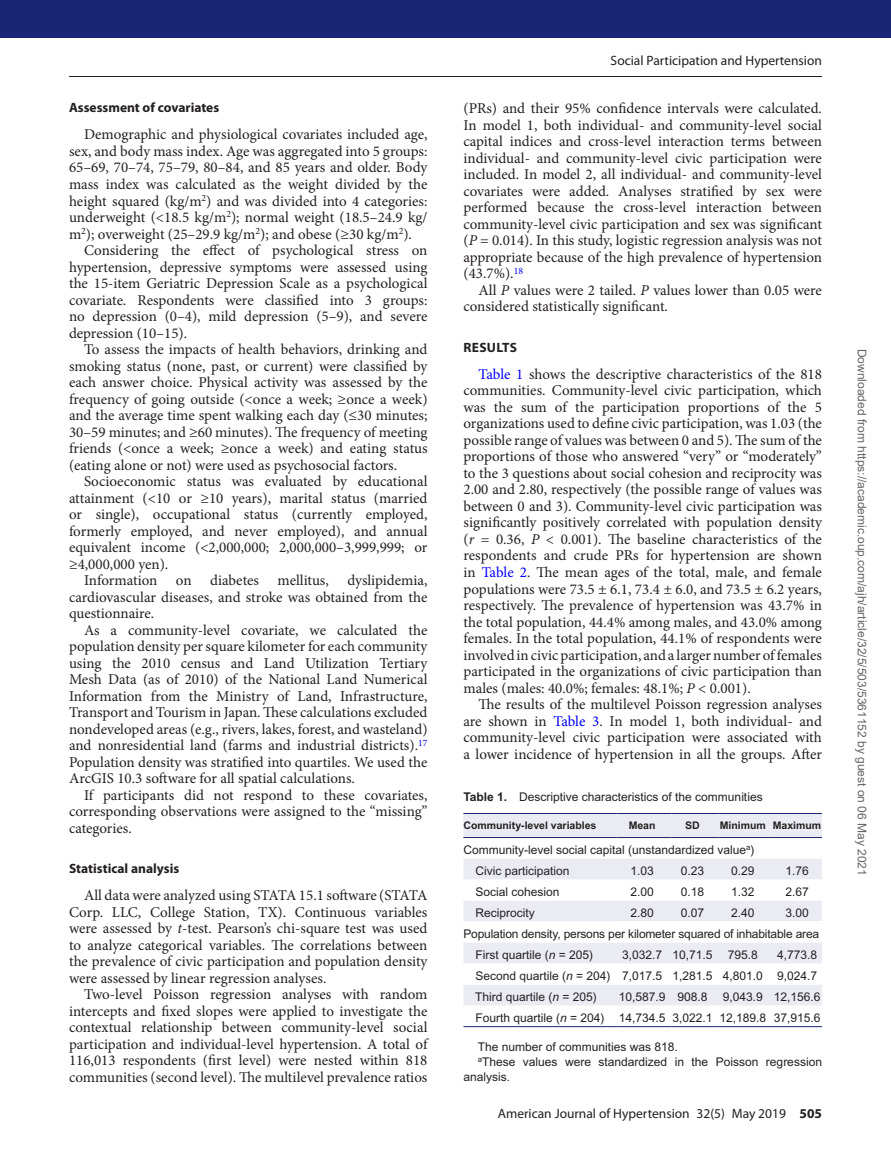
<style>
.page{position:relative;width:891px;height:1175px;background:#fff}
.page>*{position:absolute;margin:0;border:0;box-sizing:border-box;transform-origin:0 0}
.t1{font:15px/16.5px "Minion Pro";color:#231f20;text-align:justify}
.t2{font:13.5px "Myriad Pro";color:#231f20}
.t3{font:700 13.5px "Myriad Pro";color:#231f20}
.t4{font:700 13.5px "Myriad Pro";letter-spacing:.02em;color:#231f20}
.t5{font:12px/21px "Arial MT Std";color:#231f20}
.t6{font:12px "Arial";color:#666}
.t7{font:700 10.5px "Arial MT Std";color:#231f20}
.s1{font-style:italic}
.s2{color:#00f}
.s3{font-weight:700}
</style>
<div class="page">
<hr style="left:69px;top:76px;width:753px;height:1px;background:#231f20">
<div style="left:0;top:0;width:891px;height:38px;background:#192575"></div>
<div style="left:463px;top:814px;width:359px;height:23px;background:#ebebf4"></div>
<svg style="left:463px;top:859px;width:359px;height:146px;fill:#ebebf4"></svg>
<hr style="left:463px;top:813px;width:154px;height:1px;background:#192575">
<hr style="left:463px;top:837px;width:154px;height:1px;background:#192575">
<hr style="left:617px;top:813px;width:54px;height:1px;background:#192575">
<hr style="left:617px;top:837px;width:54px;height:1px;background:#192575">
<hr style="left:671px;top:813px;width:47px;height:1px;background:#192575">
<hr style="left:671px;top:837px;width:47px;height:1px;background:#192575">
<hr style="left:718px;top:813px;width:54px;height:1px;background:#192575">
<hr style="left:718px;top:837px;width:54px;height:1px;background:#192575">
<hr style="left:772px;top:813px;width:50px;height:1px;background:#192575">
<hr style="left:772px;top:837px;width:50px;height:1px;background:#192575">
<hr style="left:617px;top:921px;width:54px;height:1px;background:#fff">
<hr style="left:671px;top:921px;width:47px;height:1px;background:#fff">
<hr style="left:718px;top:921px;width:54px;height:1px;background:#fff">
<hr style="left:772px;top:921px;width:50px;height:1px;background:#fff">
<hr style="left:463px;top:1026px;width:154px;height:1px;background:#192575">
<hr style="left:617px;top:1026px;width:54px;height:1px;background:#192575">
<hr style="left:671px;top:1026px;width:47px;height:1px;background:#192575">
<hr style="left:718px;top:1026px;width:54px;height:1px;background:#192575">
<hr style="left:772px;top:1026px;width:50px;height:1px;background:#192575">
<p class="t3" style="left:69px;top:99px;width:152px">Assessment of covariates</p>
<p class="t1" style="left:69px;top:126px;width:360px;text-indent:15px">Demographic and physiological covariates included age, sex, and body mass index. Age was aggregated into 5 groups:<br>65–69, 70–74, 75–79, 80–84, and 85 years and older. Body mass index was calculated as the weight divided by the height squared (kg/m<sup>2</sup>) and was divided into 4 categories: underweight (&lt;18.5 kg/m<sup>2</sup>); normal weight (18.5–24.9 kg/ m<sup>2</sup>); overweight (25–29.9 kg/m<sup>2</sup>); and obese (≥30 kg/m<sup>2</sup>).</p>
<p class="t1" style="left:69px;top:242px;width:360px;text-indent:15px">Considering the effect of psychological stress on hypertension, depressive symptoms were assessed using the 15-item Geriatric Depression Scale as a psychological covariate. Respondents were classified into 3 groups: no depression (0–4), mild depression (5–9), and severe depression (10–15).</p>
<p class="t1" style="left:69px;top:341px;width:360px;text-indent:15px">To assess the impacts of health behaviors, drinking and smoking status (none, past, or current) were classified by each answer choice. Physical activity was assessed by the frequency of going outside (&lt;once a week; ≥once a week) and the average time spent walking each day (≤30 minutes; 30–59 minutes; and ≥60 minutes). The frequency of meeting friends (&lt;once a week; ≥once a week) and eating status (eating alone or not) were used as psychosocial factors.</p>
<p class="t1" style="left:69px;top:473px;width:360px;text-indent:15px">Socioeconomic status was evaluated by educational attainment (&lt;10 or ≥10 years), marital status (married or single), occupational status (currently employed, formerly employed, and never employed), and annual equivalent income (&lt;2,000,000; 2,000,000–3,999,999; or ≥4,000,000 yen).</p>
<p class="t1" style="left:69px;top:572px;width:360px;text-indent:15px">Information on diabetes mellitus, dyslipidemia, cardiovascular diseases, and stroke was obtained from the questionnaire.</p>
<p class="t1" style="left:69px;top:621px;width:360px;text-indent:15px">As a community-level covariate, we calculated the population density per square kilometer for each community using the 2010 census and Land Utilization Tertiary Mesh Data (as of 2010) of the National Land Numerical Information from the Ministry of Land, Infrastructure, Transport and Tourism in Japan. These calculations excluded nondeveloped areas (e.g., rivers, lakes, forest, and wasteland) and nonresidential land (farms and industrial districts).<sup>17<br></sup>Population density was stratified into quartiles. We used the ArcGIS 10.3 software for all spatial calculations.</p>
<p class="t1" style="left:69px;top:786px;width:360px;text-indent:15px">If participants did not respond to these covariates, corresponding observations were assigned to the “missing” categories.</p>
<p class="t3" style="left:69px;top:860px;width:112px">Statistical analysis</p>
<p class="t1" style="left:69px;top:887px;width:360px;text-indent:15px">All data were analyzed using STATA 15.1 software (STATA Corp. LLC, College Station, TX). Continuous variables were assessed by <span class="s1">t</span>-test. Pearson’s chi-square test was used to analyze categorical variables. The correlations between the prevalence of civic participation and population density were assessed by linear regression analyses.</p>
<p class="t1" style="left:69px;top:986px;width:360px;text-indent:15px">Two-level Poisson regression analyses with random intercepts and fixed slopes were applied to investigate the contextual relationship between community-level social participation and individual-level hypertension. A total of 116,013 respondents (first level) were nested within 818 communities (second level). The multilevel prevalence ratios</p>
<p class="t2" style="left:611px;top:52px;width:213px">Social Participation and Hypertension</p>
<p class="t1" style="left:463px;top:100px;width:360px">(PRs) and their 95% confidence intervals were calculated.<br>In model 1, both individual- and community-level social capital indices and cross-level interaction terms between individual- and community-level civic participation were included. In model 2, all individual- and community-level covariates were added. Analyses stratified by sex were performed because the cross-level interaction between community-level civic participation and sex was significant (<span class="s1">P</span> = 0.014). In this study, logistic regression analysis was not appropriate because of the high prevalence of hypertension (43.7%).<sup>18</sup></p>
<p class="t1" style="left:463px;top:282px;width:360px;text-indent:15px">All <span class="s1">P</span> values were 2 tailed. <span class="s1">P</span> values lower than 0.05 were considered statistically significant.</p>
<p class="t4" style="left:464px;top:338px;width:55px">RESULTS</p>
<p class="t1" style="left:463px;top:366px;width:360px;text-indent:15px"><span class="s2">Table 1</span> shows the descriptive characteristics of the 818 communities. Community-level civic participation, which was the sum of the participation proportions of the 5 organizations used to define civic participation, was 1.03 (the possible range of values was between 0 and 5). The sum of the proportions of those who answered “very” or “moderately” to the 3 questions about social cohesion and reciprocity was 2.00 and 2.80, respectively (the possible range of values was between 0 and 3). Community-level civic participation was significantly positively correlated with population density (<span class="s1">r</span> = 0.36, <span class="s1">P</span> &lt; 0.001). The baseline characteristics of the respondents and crude PRs for hypertension are shown in <span class="s2">Table 2</span>. The mean ages of the total, male, and female populations were 73.5 ± 6.1, 73.4 ± 6.0, and 73.5 ± 6.2 years, respectively. The prevalence of hypertension was 43.7% in the total population, 44.4% among males, and 43.0% among females. In the total population, 44.1% of respondents were involved in civic participation, and a larger number of females participated in the organizations of civic participation than males (males: 40.0%; females: 48.1%; <span class="s1">P</span> &lt; 0.001).</p>
<p class="t1" style="left:463px;top:696px;width:360px;text-indent:15px">The results of the multilevel Poisson regression analyses are shown in <span class="s2">Table 3</span>. In model 1, both individual- and community-level civic participation were associated with a lower incidence of hypertension in all the groups. After</p>
<p class="t5" style="left:463px;top:786px;width:301px"><span class="s3">Table 1.</span> Descriptive characteristics of the communities</p>
<p class="t7" style="left:463px;top:818px;width:135px">Community-level variables</p>
<p class="t7" style="left:629px;top:818px;width:28px">Mean</p>
<p class="t7" style="left:685px;top:818px;width:16px">SD</p>
<p class="t7" style="left:720px;top:818px;width:103px">Minimum Maximum</p>
<p class="t5" style="left:475px;top:839px;width:281px;text-indent:-12px">Community-level social capital (unstandardized value<sup>a</sup>)<br>Civic participation</p>
<p class="t5" style="left:630px;top:860px;width:25px">1.03</p>
<p class="t5" style="left:681px;top:860px;width:25px">0.23</p>
<p class="t5" style="left:731px;top:860px;width:25px">0.29</p>
<p class="t5" style="left:785px;top:860px;width:25px">1.76</p>
<p class="t5" style="left:475px;top:881px;width:86px">Social cohesion</p>
<p class="t5" style="left:630px;top:881px;width:25px">2.00</p>
<p class="t5" style="left:681px;top:881px;width:25px">0.18</p>
<p class="t5" style="left:731px;top:881px;width:25px">1.32</p>
<p class="t5" style="left:785px;top:881px;width:25px">2.67</p>
<p class="t5" style="left:475px;top:902px;width:61px">Reciprocity</p>
<p class="t5" style="left:630px;top:902px;width:25px">2.80</p>
<p class="t5" style="left:681px;top:902px;width:25px">0.07</p>
<p class="t5" style="left:731px;top:902px;width:25px">2.40</p>
<p class="t5" style="left:785px;top:902px;width:25px">3.00</p>
<p class="t5" style="left:463px;top:923px;width:357px">Population density, persons per kilometer squared of inhabitable area</p>
<p class="t5" style="left:475px;top:944px;width:119px">First quartile (<span class="s1">n</span> = 205)</p>
<p class="t5" style="left:622px;top:944px;width:92px">3,032.7 10,71.5</p>
<p class="t5" style="left:728px;top:944px;width:32px">795.8</p>
<p class="t5" style="left:475px;top:944px;width:343px;text-align:justify;text-indent:302px">4,773.8<br>Second quartile (<span class="s1">n</span> = 204) 7,017.5 1,281.5 4,801.0 9,024.7<br>Third quartile (<span class="s1">n</span> = 205)</p>
<p class="t5" style="left:475px;top:986px;width:346px;text-align:right">9,043.9 12,156.6<br>Fourth quartile (<span class="s1">n</span> = 204) 14,734.5 3,022.1 12,189.8 37,915.6</p>
<p class="t5" style="left:478px;top:1036px;width:202px">The number of communities was 818.</p>
<p class="t5" style="left:478px;top:1051px;width:346px"><sup>a</sup>These values were standardized in the Poisson regression</p>
<p class="t5" style="left:463px;top:1066px;width:48px">analysis.</p>
<p class="t5" style="left:619px;top:986px;width:90px">10,587.9 908.8</p>
<p class="t2" style="left:498px;top:1105px;width:326px">American Journal of Hypertension 32(5) May 2019 <span class="s3">505</span></p>
<p class="t6" style="left:866px;top:349px;width:528px;rotate:90deg">Downloaded from https://academic.oup.com/ajh/article/32/5/503/5361152 by guest on 06 May 2021</p>
</div>
